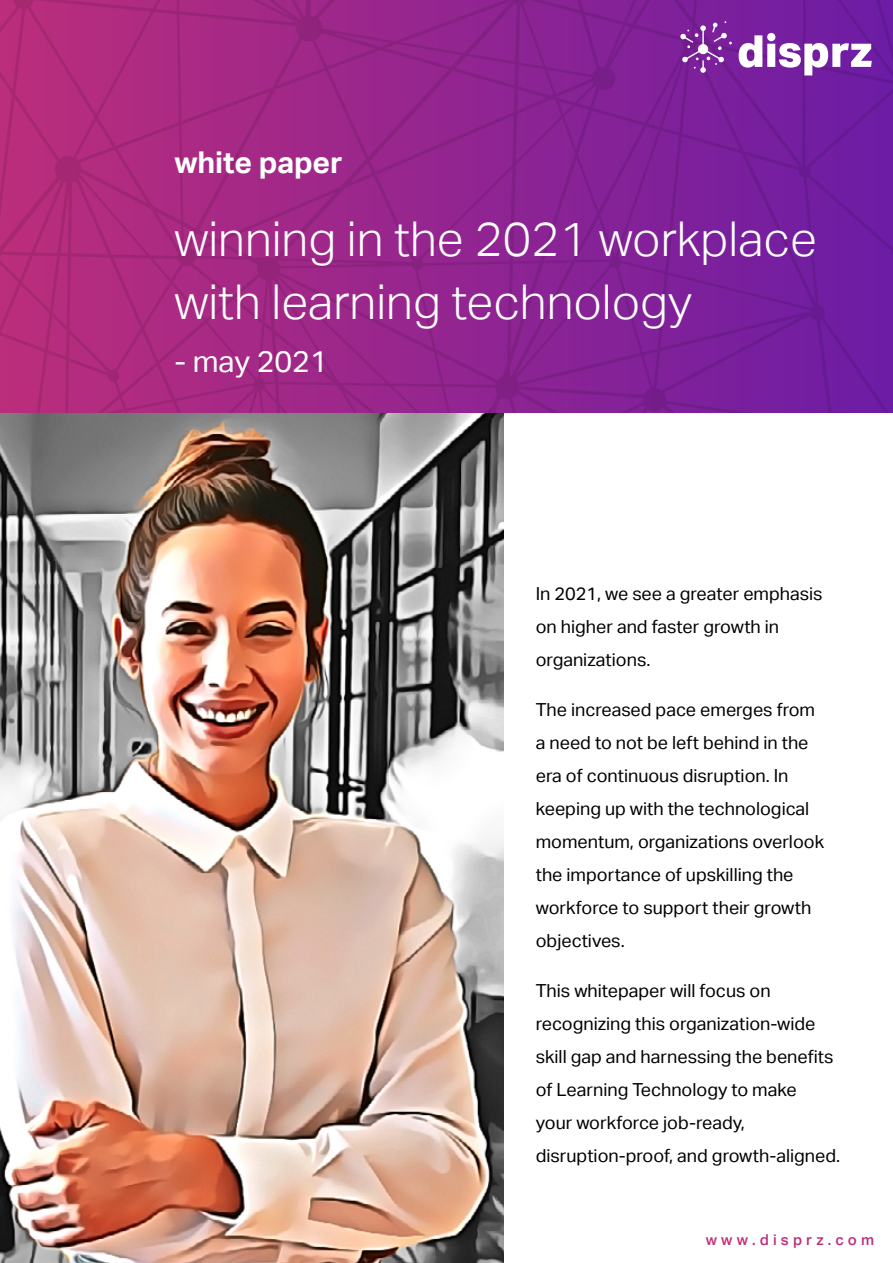
<style>
.page{position:relative;width:893px;height:1263px;background:#fff}
.page>*{position:absolute;margin:0;border:0;box-sizing:border-box;transform-origin:0 0}
.t1{font:300 48px/63px "Aktiv Grotesk";color:#fff}
.t2{font:700 30px "Aktiv Grotesk";color:#fff}
.t3{font:30px "Aktiv Grotesk";color:#fff}
.t4{font:18px/33px "Aktiv Grotesk";color:#000}
.t5{font:500 15px "Aktiv Grotesk";color:#bd2e7a}
</style>
<div class="page">
<img style="left:0;top:412px;width:503px;height:851px">
<svg style="left:0;top:0;width:893px;height:412px;background:#92248d"></svg>
<svg style="left:680px;top:21px;width:52px;height:52px;background:#8c3fa6"></svg>
<svg style="left:739px;top:33px;width:133px;height:42px"></svg>
<h2 class="t2" style="left:174px;top:145px;width:170px">white paper</h2>
<h1 class="t1" style="left:174px;top:208px;width:644px">winning in the 2021 workplace with learning technology</h1>
<h2 class="t3" style="left:174px;top:345px;width:155px">- may 2021</h2>
<p class="t4" style="left:536px;top:577px;width:288px">In 2021, we see a greater emphasis on higher and faster growth in organizations.</p>
<p class="t4" style="left:536px;top:693px;width:290px">The increased pace emerges from a need to not be left behind in the era of continuous disruption. In keeping up with the technological momentum, organizations overlook the importance of upskilling the workforce to support their growth objectives.</p>
<p class="t4" style="left:536px;top:974px;width:306px">This whitepaper will focus on recognizing this organization-wide skill gap and harnessing the benefits of Learning Technology to make<br>your workforce job-ready, disruption-proof, and growth-aligned.</p>
<p class="t5" style="left:706px;top:1231px;width:170px">w w w . d i s p r z . c o m</p>
</div>
